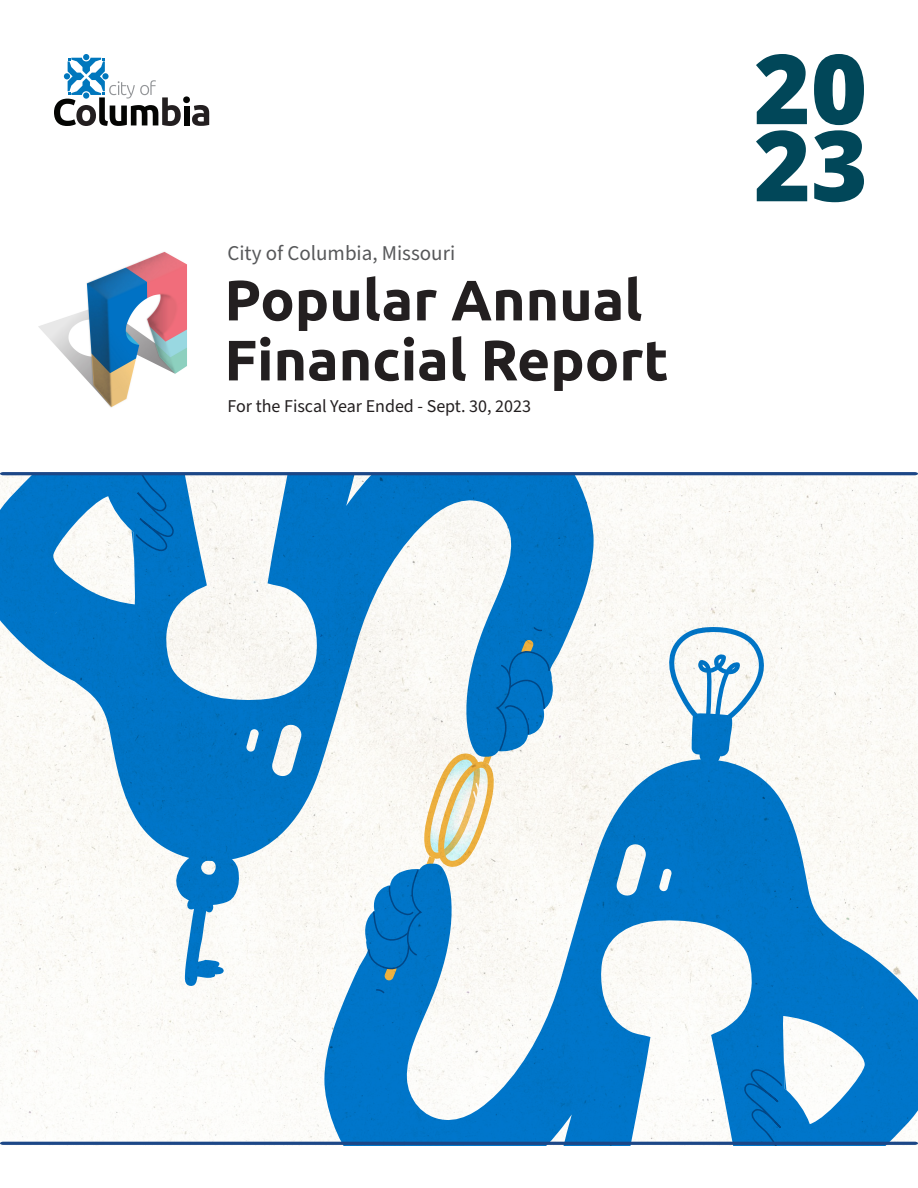
<style>
.page{position:relative;width:918px;height:1188px;background:#fff}
.page>*{position:absolute;margin:0;border:0;box-sizing:border-box;transform-origin:0 0}
.Report_Tittle{font:700 57px "Ubuntu";color:#231f20}
.City_of_Columbia{font:21px "Source Sans Pro";color:#57585a}
.t1{font:18px "Source Sans Pro";color:#231f20}
</style>
<div class="page">
<img style="left:0;top:561px;width:918px;height:499px">
<svg style="left:0;top:1060px;width:918px;height:86px"></svg>
<svg style="left:0;top:472px;width:918px;height:89px"></svg>
<img style="left:39px;top:251px;width:148px;height:157px">
<svg style="left:54px;top:54px;width:155px;height:72px"></svg>
<svg style="left:756px;top:54px;width:108px;height:148px"></svg>
<p class="City_of_Columbia" style="left:227px;top:239px;width:229px">City of Columbia, Missouri</p>
<p class="Report_Tittle" style="left:224px;top:266px;width:419px">Popular Annual</p>
<p class="Report_Tittle" style="left:224px;top:326px;width:446px">Financial Report</p>
<p class="t1" style="left:227px;top:394px;width:305px">For the Fiscal Year Ended - Sept. 30, 2023</p>
</div>
